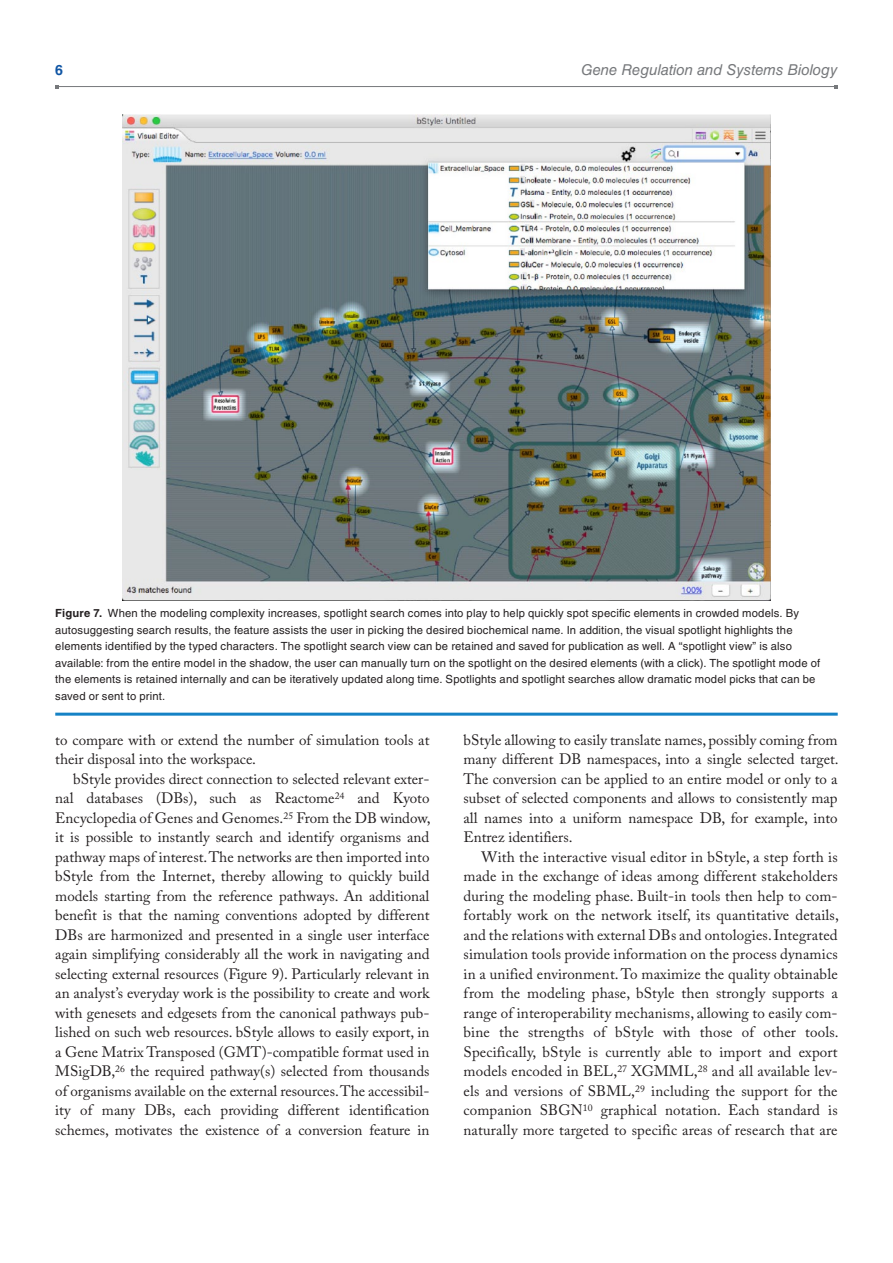
<style>
.page{position:relative;width:893px;height:1263px;background:#fff}
.page>*{position:absolute;margin:0;border:0;box-sizing:border-box;transform-origin:0 0}
.t1{font:15px/19.5px "Adobe Caslon Pro";color:#231f20;text-align:justify}
.t2{font:italic 15px "Helvetica LT Std";letter-spacing:-.005em;color:#76787b}
.t3{font:700 14.25px "Helvetica LT Std";color:#1055a4}
.t4{font:11.25px/16.5px "Helvetica LT Std";letter-spacing:.015em;color:#231f20}
.s1{font-weight:700}
</style>
<div class="page">
<hr style="left:57px;top:86px;width:779px;height:1px;background:#76787b">
<hr style="left:55px;top:713px;width:783px;height:3px;background:#1582c5">
<img style="left:122px;top:115px;width:648px;height:486px">
<p class="t3" style="left:55px;top:61px;width:9px">6</p>
<p class="t2" style="left:581px;top:61px;width:258px">Gene Regulation and Systems Biology</p>
<p class="t4" style="left:55px;top:605px;width:766px"><span class="s1">Figure 7.</span> When the modeling complexity increases, spotlight search comes into play to help quickly spot specific elements in crowded models. By autosuggesting search results, the feature assists the user in picking the desired biochemical name. In addition, the visual spotlight highlights the elements identified by the typed characters. The spotlight search view can be retained and saved for publication as well. A “spotlight view” is also available: from the entire model in the shadow, the user can manually turn on the spotlight on the desired elements (with a click). The spotlight mode of the elements is retained internally and can be iteratively updated along time. Spotlights and spotlight searches allow dramatic model picks that can be saved or sent to print.</p>
<p class="t1" style="left:55px;top:730px;width:376px">to compare with or extend the number of simulation tools at their disposal into the workspace.</p>
<p class="t1" style="left:55px;top:769px;width:377px;text-indent:18px">bStyle provides direct connection to selected relevant exter&shy;nal databases (DBs), such as Reactome<sup>24</sup> and Kyoto Encyclopedia of Genes and Genomes.<sup>25</sup> From the DB window, it is possible to instantly search and identify organisms and pathway maps of interest. The networks are then imported into bStyle from the Internet, thereby allowing to quickly build models starting from the reference pathways. An additional benefit is that the naming conventions adopted by different DBs are harmonized and presented in a single user interface again simplifying considerably all the work in navigating and selecting external resources (Figure 9). Particularly relevant in an analyst’s everyday work is the possibility to create and work with genesets and edgesets from the canonical pathways pub&shy;lished on such web resources. bStyle allows to easily export, in a Gene Matrix Transposed (GMT)-compatible format used in MSigDB,<sup>26</sup> the required pathway(s) selected from thousands of organisms available on the external resources. The accessibil&shy;ity of many DBs, each providing different identification schemes, motivates the existence of a conversion feature in</p>
<p class="t1" style="left:463px;top:730px;width:377px">bStyle allowing to easily translate names, possibly coming from many different DB namespaces, into a single selected target.<br>The conversion can be applied to an entire model or only to a subset of selected components and allows to consistently map all names into a uniform namespace DB, for example, into Entrez identifiers.</p>
<p class="t1" style="left:463px;top:847px;width:377px;text-indent:18px">With the interactive visual editor in bStyle, a step forth is made in the exchange of ideas among different stakeholders during the modeling phase. Built-in tools then help to com&shy;fortably work on the network itself, its quantitative details, and the relations with external DBs and ontologies. Integrated simulation tools provide information on the process dynamics in a unified environment. To maximize the quality obtainable from the modeling phase, bStyle then strongly supports a range of interoperability mechanisms, allowing to easily com&shy;bine the strengths of bStyle with those of other tools.<br>Specifically, bStyle is currently able to import and export models encoded in BEL,<sup>27</sup> XGMML,<sup>28</sup> and all available lev&shy;els and versions of SBML,<sup>29</sup> including the support for the companion SBGN<sup>10</sup> graphical notation. Each standard is naturally more targeted to specific areas of research that are</p>
</div>
